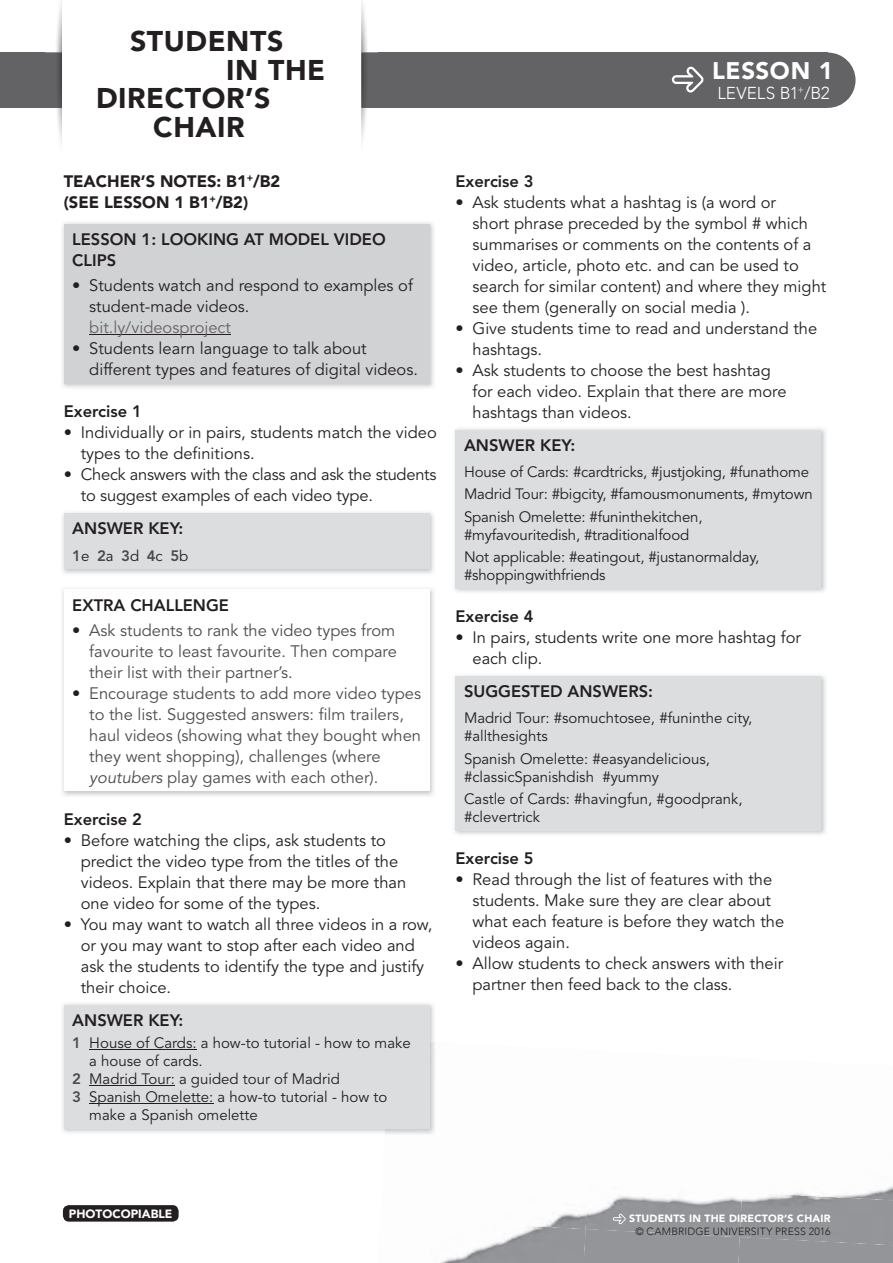
<style>
.page{position:relative;width:893px;height:1263px;background:#fff}
.page>*{position:absolute;margin:0;border:0;box-sizing:border-box;transform-origin:0 0}
.t1{font:900 28.5px "Avenir";letter-spacing:.02em;color:#231f20}
.t2{font:900 24px "Avenir";letter-spacing:.02em;color:#fff}
.t3{font:300 17.25px "Avenir";color:#fff}
.t4{font:16.5px/21px "Avenir LT Std";color:#231f20}
.t5{font:16.5px/21px "Avenir LT Std";color:#4b4c4d;text-align:justify}
.t6{font:800 16.5px/21px "Avenir LT Std";color:#231f20}
.t7{font:900 16.5px/21px "Avenir LT Std";color:#231f20}
.t8{font:16.5px "Avenir LT Std";color:#636366}
.t9{font:15px/22.2px "Avenir LT Std";color:#231f20}
.t10{font:800 15px "Avenir LT Std";color:#4b4c4d}
.t11{font:900 12px "Avenir";color:#fff}
.t12{font:300 10.5px "Avenir";letter-spacing:.02em;color:#231f20}
.t13{font:900 10.5px "Avenir";letter-spacing:.02em;color:#fff}
.s1{font-weight:400;color:#231f20}
.s2{color:#231f20}
.s3{font-style:italic}
.s4{font-weight:800;color:#4b4c4d}
</style>
<div class="page">
<div style="left:0;top:53px;width:828px;height:55px;background:#636366"></div>
<div style="left:800px;top:53px;width:55px;height:55px;background:#636366;border-radius:50%"></div>
<div style="left:63px;top:1205px;width:116px;height:16px;background:#231f20;border-radius:6px"></div>
<svg style="left:672px;top:67px;width:31px;height:26px"></svg>
<div style="left:62px;top:0;width:299px;height:155px;background:#fff"></div>
<img style="left:361px;top:0;width:17px;height:142px">
<img style="left:361px;top:53px;width:17px;height:55px">
<img style="left:46px;top:0;width:16px;height:144px">
<img style="left:440px;top:1229px;width:146px;height:34px">
<div style="left:740px;top:1200px;width:153px;height:45px;background:#939598"></div>
<img style="left:585px;top:1196px;width:157px;height:41px">
<img style="left:529px;top:1196px;width:59px;height:33px">
<img style="left:742px;top:1186px;width:151px;height:14px">
<svg style="left:613px;top:1214px;width:13px;height:10px"></svg>
<img style="left:62px;top:222px;width:372px;height:166px">
<div style="left:64px;top:224px;width:366px;height:160px;background:#d1d2d4"></div>
<hr style="left:89px;top:334px;width:142px;height:1px;background:#231f20">
<img style="left:62px;top:512px;width:372px;height:62px">
<div style="left:64px;top:513px;width:366px;height:56px;background:#dcdddf"></div>
<img style="left:62px;top:588px;width:372px;height:208px">
<div style="left:64px;top:589px;width:366px;height:202px;background:#fff"></div>
<img style="left:62px;top:1003px;width:372px;height:130px">
<img style="left:384px;top:1039px;width:51px;height:95px">
<div style="left:64px;top:1005px;width:366px;height:123px;background:#dcdddf"></div>
<hr style="left:89px;top:1049px;width:108px;height:1px;background:#231f20">
<hr style="left:89px;top:1085px;width:86px;height:1px;background:#231f20">
<hr style="left:89px;top:1103px;width:124px;height:1px;background:#231f20">
<img style="left:454px;top:428px;width:372px;height:164px">
<div style="left:455px;top:430px;width:366px;height:158px;background:#dcdddf"></div>
<img style="left:454px;top:675px;width:372px;height:160px">
<div style="left:455px;top:676px;width:366px;height:154px;background:#dcdddf"></div>
<h1 class="t1" style="left:130px;top:17px;width:155px">STUDENTS</h1>
<h1 class="t1" style="left:226px;top:45px;width:100px">IN THE</h1>
<h1 class="t1" style="left:96px;top:74px;width:176px">DIRECTOR’S</h1>
<h1 class="t1" style="left:153px;top:102px;width:93px">CHAIR</h1>
<p class="t7" style="left:64px;top:171px;width:218px">TEACHER’S NOTES: B1<sup>+</sup>/B2 (SEE LESSON 1 B1<sup>+</sup>/B2)</p>
<p class="t6" style="left:72px;top:229px;width:315px">LESSON 1: LOOKING AT MODEL VIDEO<br>CLIPS</p>
<p class="t4" style="left:89px;top:275px;width:325px;text-indent:-17px">• Students watch and respond to examples of student-made videos.</p>
<p class="t8" style="left:89px;top:318px;width:143px">bit.ly/videosproject</p>
<p class="t4" style="left:89px;top:338px;width:330px;text-indent:-17px">• Students learn language to talk about different types and features of digital videos.</p>
<p class="t6" style="left:64px;top:401px;width:80px">Exercise 1</p>
<p class="t4" style="left:81px;top:423px;width:358px;text-indent:-17px">• Individually or in pairs, students match the video types to the definitions.</p>
<p class="t4" style="left:81px;top:465px;width:357px;text-indent:-17px">• Check answers with the class and ask the students to suggest examples of each video type.</p>
<p class="t6" style="left:72px;top:518px;width:113px">ANSWER KEY:</p>
<p class="t10" style="left:72px;top:547px;width:118px">1<span class="s1">e</span> 2<span class="s1">a</span> 3<span class="s1">d</span> 4<span class="s1">c</span> 5<span class="s1">b</span></p>
<p class="t6" style="left:72px;top:594px;width:158px">EXTRA CHALLENGE</p>
<p class="t5" style="left:89px;top:620px;width:309px;text-indent:-17px"><span class="s2">•</span> Ask students to rank the video types from favourite to least favourite. Then compare their list with their partner’s.</p>
<p class="t5" style="left:89px;top:683px;width:333px;text-align:left;text-indent:-17px"><span class="s2">•</span> Encourage students to add more video types to the list. Suggested answers: film trailers, haul videos (showing what they bought when they went shopping), challenges (where <span class="s3">youtubers</span> play games with each other).</p>
<p class="t6" style="left:64px;top:809px;width:80px">Exercise 2</p>
<p class="t4" style="left:81px;top:830px;width:327px;text-indent:-17px">• Before watching the clips, ask students to predict the video type from the titles of the videos. Explain that there may be more than one video for some of the types.</p>
<p class="t4" style="left:81px;top:914px;width:353px;text-indent:-17px">• You may want to watch all three videos in a row, or you may want to stop after each video and ask the students to identify the type and justify their choice.</p>
<p class="t6" style="left:72px;top:1010px;width:113px">ANSWER KEY:</p>
<p class="t9" style="left:72px;top:1032px;width:340px"><span class="s4">1</span> House of Cards: a how-to tutorial - how to make</p>
<p class="t9" style="left:89px;top:1050px;width:115px">a house of cards.</p>
<p class="t9" style="left:72px;top:1068px;width:269px"><span class="s4">2</span> Madrid Tour: a guided tour of Madrid</p>
<p class="t9" style="left:72px;top:1086px;width:317px"><span class="s4">3</span> Spanish Omelette: a how-to tutorial - how to</p>
<p class="t9" style="left:89px;top:1104px;width:170px">make a Spanish omelette</p>
<h2 class="t2" style="left:712px;top:50px;width:122px">LESSON 1</h2>
<p class="t3" style="left:717px;top:83px;width:114px">LEVELS B1<sup>+</sup>/B2</p>
<p class="t6" style="left:455px;top:171px;width:80px">Exercise 3</p>
<p class="t4" style="left:472px;top:192px;width:355px;text-indent:-17px">• Ask students what a hashtag is (a word or<br>short phrase preceded by the symbol # which summarises or comments on the contents of a video, article, photo etc. and can be used to search for similar content) and where they might see them (generally on social media ).</p>
<p class="t4" style="left:472px;top:318px;width:346px;text-indent:-17px">• Give students time to read and understand the hashtags.</p>
<p class="t4" style="left:472px;top:360px;width:316px;text-indent:-17px">• Ask students to choose the best hashtag for each video. Explain that there are more hashtags than videos.</p>
<p class="t6" style="left:464px;top:434px;width:113px">ANSWER KEY:</p>
<p class="t9" style="left:464px;top:461px;width:350px">House of Cards: #cardtricks, #justjoking, #funathome<br>Madrid Tour: #bigcity, #famousmonuments, #mytown<br>Spanish Omelette: #funinthekitchen,</p>
<p class="t9" style="left:464px;top:524px;width:297px">#myfavouritedish, #traditionalfood<br>Not applicable: #eatingout, #justanormalday,</p>
<p class="t9" style="left:464px;top:564px;width:143px">#shoppingwithfriends</p>
<p class="t6" style="left:455px;top:606px;width:80px">Exercise 4</p>
<p class="t4" style="left:472px;top:627px;width:330px;text-indent:-17px">• In pairs, students write one more hashtag for each clip.</p>
<p class="t6" style="left:464px;top:681px;width:191px">SUGGESTED ANSWERS:</p>
<p class="t9" style="left:464px;top:710px;width:290px;line-height:18px">Madrid Tour: #somuchtosee, #funinthe city, #allthesights</p>
<p class="t9" style="left:464px;top:750px;width:247px;line-height:18px">Spanish Omelette: #easyandelicious, #classicSpanishdish #yummy</p>
<p class="t9" style="left:464px;top:790px;width:280px;line-height:18px">Castle of Cards: #havingfun, #goodprank, #clevertrick</p>
<p class="t6" style="left:455px;top:848px;width:80px">Exercise 5</p>
<p class="t4" style="left:472px;top:869px;width:313px;text-indent:-17px">• Read through the list of features with the students. Make sure they are clear about what each feature is before they watch the videos again.</p>
<p class="t4" style="left:472px;top:953px;width:312px;text-indent:-17px">• Allow students to check answers with their partner then feed back to the class.</p>
<p class="t11" style="left:69px;top:1203px;width:105px">PHOTOCOPIABLE</p>
<p class="t13" style="left:629px;top:1210px;width:203px">STUDENTS IN THE DIRECTOR’S CHAIR</p>
<p class="t12" style="left:635px;top:1225px;width:197px">© CAMBRIDGE UNIVERSITY PRESS 2016</p>
</div>
